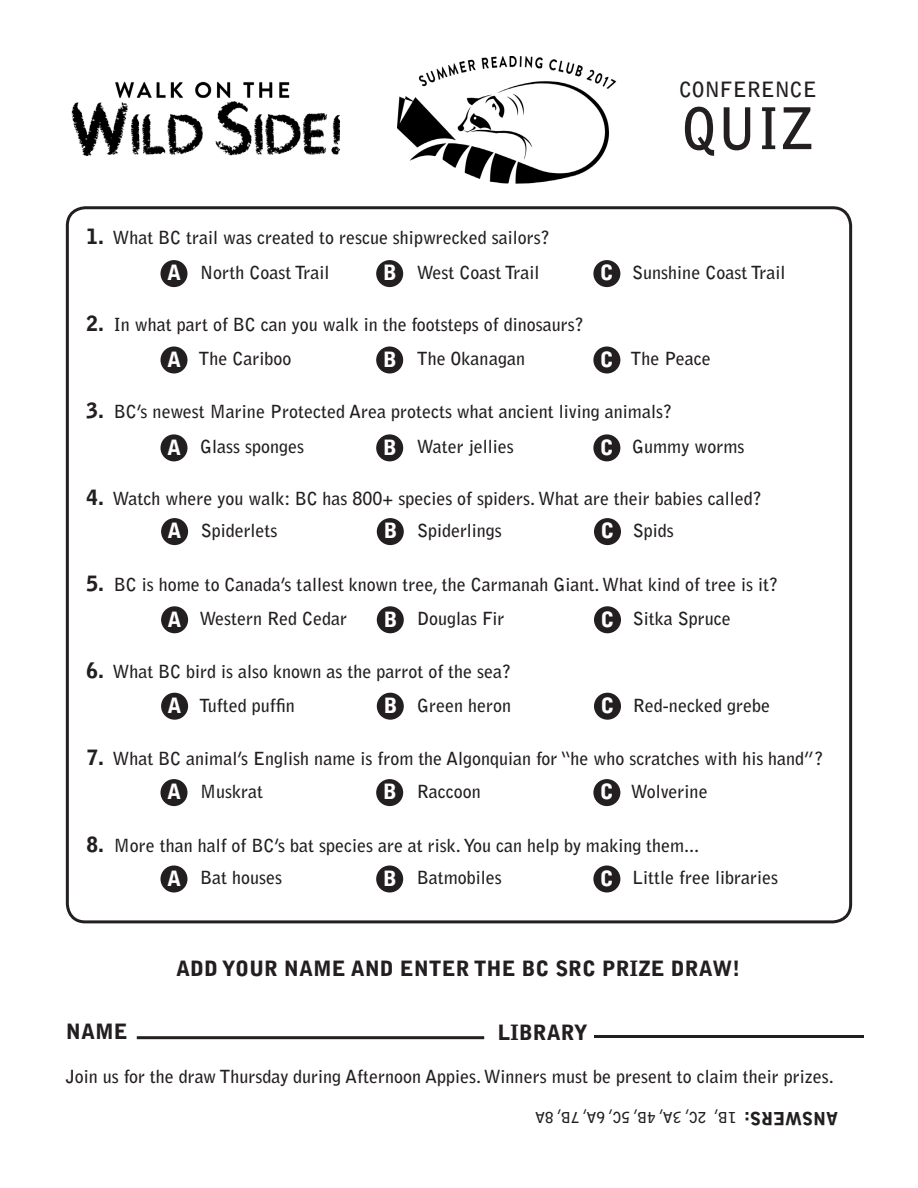
<style>
.page{position:relative;width:918px;height:1188px;background:#fff}
.page>*{position:absolute;margin:0;border:0;box-sizing:border-box;transform-origin:0 0}
.t1{font:700 57px "Bell Gothic Std";color:#231f20}
.t2{font:900 21px "Bell Gothic Std";color:#231f20}
.t3{font:900 21px "Bell Gothic Std";color:#fff}
.t4{font:700 21px "Bell Gothic Std";color:#231f20}
.t5{font:700 18px "Bell Gothic Std";color:#231f20}
.t6{font:900 18px "Bell Gothic Std";color:#231f20}
.t7{font:700 15px "Bell Gothic Std";color:#231f20}
.s1{font-weight:900;font-size:21px}
.s2{color:#fff}
</style>
<div class="page">
<div style="left:66px;top:206px;width:786px;height:717px;border:3px solid #231f20;border-radius:18px"></div>
<img style="left:397px;top:56px;width:220px;height:128px">
<img style="left:71px;top:81px;width:269px;height:75px">
<div style="left:161px;top:261px;width:26px;height:25px;background:#231f20;border-radius:50%"></div>
<div style="left:160px;top:260px;width:28px;height:27px;border:2px solid #231f20;border-radius:50%"></div>
<div style="left:161px;top:347px;width:26px;height:26px;background:#231f20;border-radius:50%"></div>
<div style="left:160px;top:346px;width:28px;height:28px;border:2px solid #231f20;border-radius:50%"></div>
<div style="left:161px;top:435px;width:26px;height:26px;background:#231f20;border-radius:50%"></div>
<div style="left:160px;top:434px;width:28px;height:27px;border:2px solid #231f20;border-radius:50%"></div>
<div style="left:162px;top:519px;width:25px;height:25px;background:#231f20;border-radius:50%"></div>
<div style="left:161px;top:518px;width:27px;height:27px;border:2px solid #231f20;border-radius:50%"></div>
<div style="left:162px;top:607px;width:25px;height:26px;background:#231f20;border-radius:50%"></div>
<div style="left:161px;top:606px;width:27px;height:27px;border:2px solid #231f20;border-radius:50%"></div>
<div style="left:162px;top:693px;width:25px;height:26px;background:#231f20;border-radius:50%"></div>
<div style="left:161px;top:693px;width:27px;height:27px;border:2px solid #231f20;border-radius:50%"></div>
<div style="left:161px;top:780px;width:26px;height:25px;background:#231f20;border-radius:50%"></div>
<div style="left:160px;top:779px;width:28px;height:27px;border:2px solid #231f20;border-radius:50%"></div>
<div style="left:161px;top:866px;width:26px;height:26px;background:#231f20;border-radius:50%"></div>
<div style="left:160px;top:866px;width:28px;height:26px;border:2px solid #231f20;border-radius:50%"></div>
<div style="left:377px;top:261px;width:25px;height:25px;background:#231f20;border-radius:50%"></div>
<div style="left:376px;top:260px;width:27px;height:27px;border:2px solid #231f20;border-radius:50%"></div>
<div style="left:377px;top:347px;width:25px;height:26px;background:#231f20;border-radius:50%"></div>
<div style="left:376px;top:346px;width:27px;height:28px;border:2px solid #231f20;border-radius:50%"></div>
<div style="left:377px;top:435px;width:25px;height:26px;background:#231f20;border-radius:50%"></div>
<div style="left:376px;top:434px;width:27px;height:27px;border:2px solid #231f20;border-radius:50%"></div>
<div style="left:378px;top:519px;width:25px;height:25px;background:#231f20;border-radius:50%"></div>
<div style="left:377px;top:518px;width:27px;height:27px;border:2px solid #231f20;border-radius:50%"></div>
<div style="left:378px;top:607px;width:25px;height:26px;background:#231f20;border-radius:50%"></div>
<div style="left:377px;top:606px;width:27px;height:27px;border:2px solid #231f20;border-radius:50%"></div>
<div style="left:378px;top:693px;width:25px;height:26px;background:#231f20;border-radius:50%"></div>
<div style="left:377px;top:693px;width:27px;height:27px;border:2px solid #231f20;border-radius:50%"></div>
<div style="left:377px;top:780px;width:25px;height:25px;background:#231f20;border-radius:50%"></div>
<div style="left:376px;top:779px;width:27px;height:27px;border:2px solid #231f20;border-radius:50%"></div>
<div style="left:377px;top:866px;width:25px;height:26px;background:#231f20;border-radius:50%"></div>
<div style="left:376px;top:866px;width:27px;height:26px;border:2px solid #231f20;border-radius:50%"></div>
<div style="left:594px;top:261px;width:26px;height:25px;background:#231f20;border-radius:50%"></div>
<div style="left:593px;top:260px;width:27px;height:27px;border:2px solid #231f20;border-radius:50%"></div>
<div style="left:594px;top:347px;width:26px;height:26px;background:#231f20;border-radius:50%"></div>
<div style="left:593px;top:346px;width:27px;height:28px;border:2px solid #231f20;border-radius:50%"></div>
<div style="left:594px;top:435px;width:26px;height:26px;background:#231f20;border-radius:50%"></div>
<div style="left:593px;top:434px;width:27px;height:27px;border:2px solid #231f20;border-radius:50%"></div>
<div style="left:595px;top:519px;width:25px;height:25px;background:#231f20;border-radius:50%"></div>
<div style="left:594px;top:518px;width:27px;height:27px;border:2px solid #231f20;border-radius:50%"></div>
<div style="left:595px;top:607px;width:25px;height:26px;background:#231f20;border-radius:50%"></div>
<div style="left:594px;top:606px;width:27px;height:27px;border:2px solid #231f20;border-radius:50%"></div>
<div style="left:595px;top:693px;width:25px;height:26px;background:#231f20;border-radius:50%"></div>
<div style="left:594px;top:693px;width:27px;height:27px;border:2px solid #231f20;border-radius:50%"></div>
<div style="left:594px;top:780px;width:26px;height:25px;background:#231f20;border-radius:50%"></div>
<div style="left:593px;top:779px;width:27px;height:27px;border:2px solid #231f20;border-radius:50%"></div>
<div style="left:594px;top:866px;width:26px;height:26px;background:#231f20;border-radius:50%"></div>
<div style="left:593px;top:866px;width:27px;height:26px;border:2px solid #231f20;border-radius:50%"></div>
<hr style="left:137px;top:1036px;width:347px;height:3px;background:#231f20">
<hr style="left:594px;top:1035px;width:270px;height:3px;background:#231f20">
<p class="t5" style="left:86px;top:227px;width:465px"><span class="s1">1.</span> What BC trail was created to rescue shipwrecked sailors?</p>
<p class="t4" style="left:679px;top:76px;width:139px">CONFERENCE</p>
<h1 class="t1" style="left:640px;top:94px;width:217px"><span class="s2">★</span> QUIZ <span class="s2">★</span></h1>
<p class="t3" style="left:167px;top:261px;width:16px">A</p>
<p class="t3" style="left:600px;top:261px;width:16px">C</p>
<p class="t3" style="left:383px;top:261px;width:16px">B</p>
<p class="t5" style="left:200px;top:262px;width:131px">North Coast Trail</p>
<p class="t5" style="left:417px;top:262px;width:124px">West Coast Trail</p>
<p class="t5" style="left:632px;top:262px;width:155px">Sunshine Coast Trail</p>
<p class="t5" style="left:86px;top:314px;width:499px"><span class="s1">2.</span> In what part of BC can you walk in the footsteps of dinosaurs?</p>
<p class="t3" style="left:167px;top:347px;width:16px">A</p>
<p class="t3" style="left:600px;top:347px;width:16px">C</p>
<p class="t3" style="left:383px;top:347px;width:16px">B</p>
<p class="t5" style="left:198px;top:348px;width:94px">The Cariboo</p>
<p class="t5" style="left:417px;top:348px;width:110px">The Okanagan</p>
<p class="t5" style="left:630px;top:348px;width:82px">The Peace</p>
<p class="t5" style="left:86px;top:400px;width:587px"><span class="s1">3.</span> BC’s newest Marine Protected Area protects what ancient living animals?</p>
<p class="t3" style="left:167px;top:435px;width:16px">A</p>
<p class="t3" style="left:600px;top:435px;width:16px">C</p>
<p class="t3" style="left:383px;top:435px;width:16px">B</p>
<p class="t5" style="left:200px;top:436px;width:105px">Glass sponges</p>
<p class="t5" style="left:417px;top:436px;width:99px">Water jellies</p>
<p class="t5" style="left:632px;top:436px;width:114px">Gummy worms</p>
<p class="t5" style="left:86px;top:487px;width:677px"><span class="s1">4.</span> Watch where you walk: BC has 800+ species of spiders. What are their babies called?</p>
<p class="t3" style="left:168px;top:519px;width:16px">A</p>
<p class="t3" style="left:601px;top:519px;width:16px">C</p>
<p class="t3" style="left:383px;top:519px;width:16px">B</p>
<p class="t5" style="left:201px;top:520px;width:78px">Spiderlets</p>
<p class="t5" style="left:417px;top:520px;width:86px">Spiderlings</p>
<p class="t5" style="left:633px;top:520px;width:43px">Spids</p>
<p class="t5" style="left:86px;top:574px;width:693px"><span class="s1">5.</span> BC is home to Canada’s tallest known tree, the Carmanah Giant. What kind of tree is it?</p>
<p class="t3" style="left:168px;top:607px;width:16px">A</p>
<p class="t3" style="left:601px;top:607px;width:16px">C</p>
<p class="t3" style="left:383px;top:607px;width:16px">B</p>
<p class="t5" style="left:199px;top:608px;width:149px">Western Red Cedar</p>
<p class="t5" style="left:417px;top:608px;width:89px">Douglas Fir</p>
<p class="t5" style="left:633px;top:608px;width:99px">Sitka Spruce</p>
<p class="t5" style="left:86px;top:661px;width:426px"><span class="s1">6.</span> What BC bird is also known as the parrot of the sea?</p>
<p class="t3" style="left:168px;top:693px;width:16px">A</p>
<p class="t3" style="left:601px;top:693px;width:16px">C</p>
<p class="t3" style="left:383px;top:693px;width:16px">B</p>
<p class="t5" style="left:199px;top:694px;width:97px">Tufted puffin</p>
<p class="t5" style="left:417px;top:694px;width:95px">Green heron</p>
<p class="t5" style="left:633px;top:694px;width:139px">Red-necked grebe</p>
<p class="t5" style="left:86px;top:747px;width:738px"><span class="s1">7.</span> What BC animal’s English name is from the Algonquian for “he who scratches with his hand”?</p>
<p class="t3" style="left:167px;top:780px;width:16px">A</p>
<p class="t3" style="left:600px;top:780px;width:16px">C</p>
<p class="t3" style="left:383px;top:780px;width:16px">B</p>
<p class="t5" style="left:200px;top:781px;width:64px">Muskrat</p>
<p class="t5" style="left:417px;top:781px;width:65px">Raccoon</p>
<p class="t5" style="left:631px;top:781px;width:79px">Wolverine</p>
<p class="t5" style="left:86px;top:834px;width:614px"><span class="s1">8.</span> More than half of BC’s bat species are at risk. You can help by making them...</p>
<p class="t3" style="left:167px;top:866px;width:16px">A</p>
<p class="t3" style="left:600px;top:866px;width:16px">C</p>
<p class="t3" style="left:383px;top:866px;width:16px">B</p>
<p class="t5" style="left:200px;top:867px;width:83px">Bat houses</p>
<p class="t5" style="left:417px;top:867px;width:87px">Batmobiles</p>
<p class="t5" style="left:632px;top:867px;width:147px">Little free libraries</p>
<p class="t2" style="left:176px;top:956px;width:566px">ADD YOUR NAME AND ENTER THE BC SRC PRIZE DRAW!</p>
<p class="t2" style="left:66px;top:1019px;width:63px">NAME</p>
<p class="t2" style="left:498px;top:1020px;width:92px">LIBRARY</p>
<p class="t5" style="left:66px;top:1065px;width:770px">Join us for the draw Thursday during Afternoon Appies. Winners must be present to claim their prizes.</p>
<p class="t7" style="left:736px;top:1126px;width:202px;rotate:-180deg">1B, 2C, 3A, 4B, 5C, 6A, 7B, 8A</p>
<p class="t6" style="left:838px;top:1129px;width:95px;rotate:-180deg">ANSWERS:</p>
</div>
